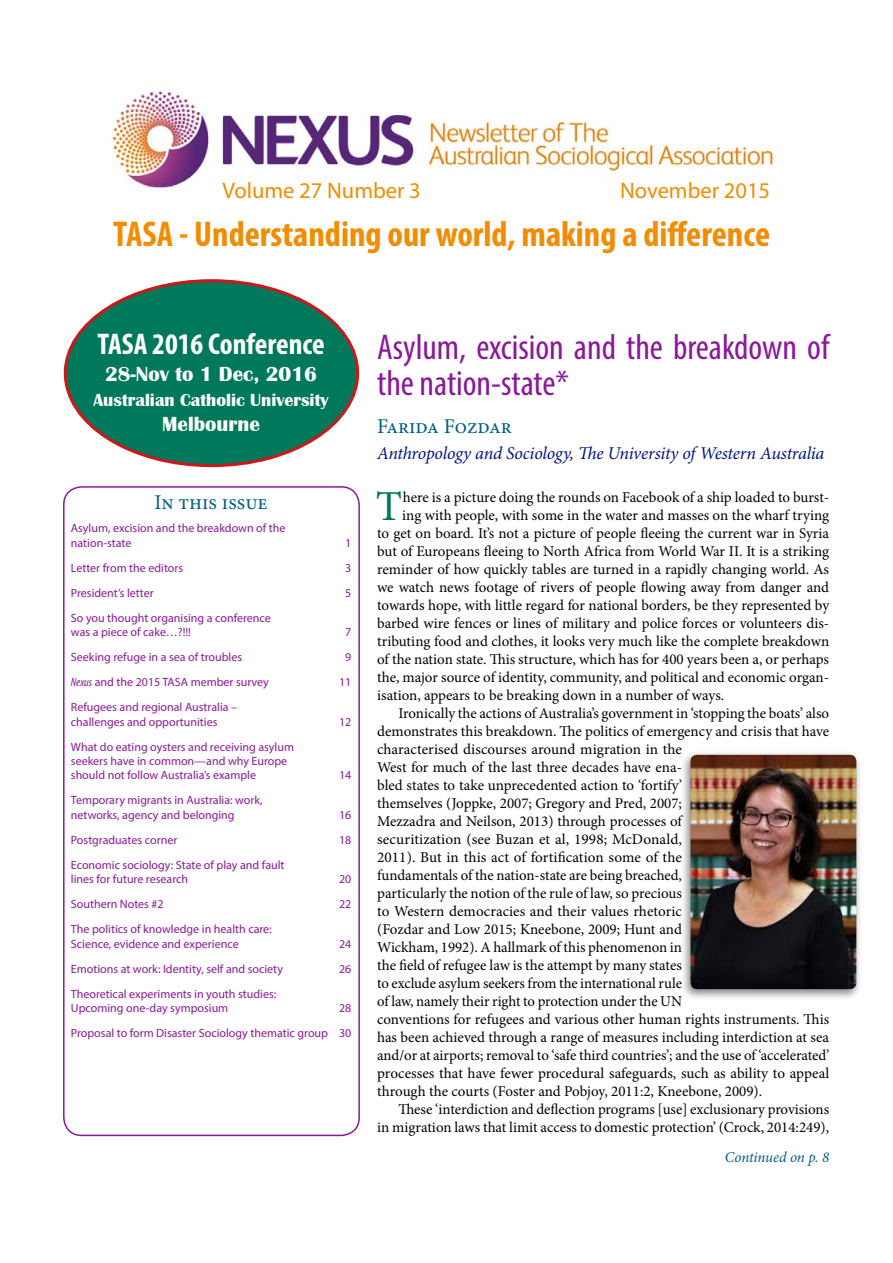
<style>
.page{position:relative;width:893px;height:1263px;background:#fff}
.page>*{position:absolute;margin:0;border:0;box-sizing:border-box;transform-origin:0 0}
.Body_text_first{font:42.75px "Minion Pro";color:#00785b}
.Story_header1{font:condensed 36px/36px "Myriad Pro";color:#8b189b}
.t1{font:700 condensed 36px "Myriad Pro";color:#f28c00}
.t2{font:700 condensed 30px "Myriad Pro";color:#fff}
.t3{font:22.5px "Myriad Pro";color:#f28c00}
.t4{font:700 21px "Britannic";color:#fff}
.Name{font:21px "Minion Pro";letter-spacing:-.005em;color:#005e85}
.In_this_issue{font:21px "Minion Pro";color:#005e85}
.Institution{font:italic 18px "Minion Pro";letter-spacing:-.015em;color:#001589}
.t5{font:700 18px "Britannic";color:#fff}
.Body_text{font:15px/18px "Minion Pro";color:#000}
.Body_text_first-2{font:15px "Minion Pro";color:#000}
.Text_subheader{font:italic 15px "Minion Pro";letter-spacing:-.01em;color:#005e85}
.TOC_text{font:12px/14.4px "Myriad Pro";color:#8b189b}
.s1{font-style:italic;font-stretch:condensed}
</style>
<div class="page">
<div style="left:679px;top:749px;width:183px;height:252px;background:#000;opacity:.5"></div>
<img style="left:690px;top:755px;width:166px;height:234px">
<img style="left:111px;top:85px;width:663px;height:103px">
<div style="left:63px;top:486px;width:297px;height:650px;border:2px solid #8b189b;border-radius:18px"></div>
<div style="left:65px;top:281px;width:293px;height:185px;background:#00785b;border-radius:50%"></div>
<p class="t3" style="left:223px;top:176px;width:200px">Volume 27 Number 3</p>
<p class="t3" style="left:620px;top:176px;width:152px">November 2015</p>
<p class="t1" style="left:113px;top:211px;width:658px">TASA - Understanding our world, making a difference</p>
<p class="t2" style="left:97px;top:325px;width:229px">TASA 2016 Conference</p>
<p class="t4" style="left:105px;top:362px;width:214px">28-Nov to 1 Dec, 2016</p>
<p class="t5" style="left:93px;top:390px;width:237px">Australian Catholic University</p>
<p class="t4" style="left:162px;top:412px;width:99px">Melbourne</p>
<p class="In_this_issue" style="left:155px;top:488px;width:115px">In this issue</p>
<p class="TOC_text" style="left:71px;top:521px;width:216px">Asylum, excision and the breakdown of the nation-state</p>
<p class="TOC_text" style="left:345px;top:535px;width:8px">1</p>
<p class="TOC_text" style="left:71px;top:560px;width:114px">Letter from the editors</p>
<p class="TOC_text" style="left:345px;top:560px;width:8px">3</p>
<p class="TOC_text" style="left:71px;top:585px;width:84px">President’s letter</p>
<p class="TOC_text" style="left:345px;top:585px;width:8px">5</p>
<p class="TOC_text" style="left:71px;top:610px;width:201px">So you thought organising a conference was a piece of cake…?!!!</p>
<p class="TOC_text" style="left:345px;top:625px;width:8px">7</p>
<p class="TOC_text" style="left:71px;top:650px;width:173px">Seeking refuge in a sea of troubles</p>
<p class="TOC_text" style="left:345px;top:650px;width:8px">9</p>
<p class="TOC_text" style="left:71px;top:675px;width:199px"><span class="s1">Nexus</span> and the 2015 TASA member survey</p>
<p class="TOC_text" style="left:339px;top:675px;width:14px">11</p>
<p class="TOC_text" style="left:71px;top:700px;width:168px">Refugees and regional Australia – challenges and opportunities</p>
<p class="TOC_text" style="left:339px;top:714px;width:14px">12</p>
<p class="TOC_text" style="left:71px;top:739px;width:225px">What do eating oysters and receiving asylum seekers have in common—and why Europe should not follow Australia’s example</p>
<p class="TOC_text" style="left:71px;top:793px;width:193px">Temporary migrants in Australia: work, networks, agency and belonging</p>
<p class="TOC_text" style="left:339px;top:768px;width:14px">14</p>
<p class="TOC_text" style="left:339px;top:807px;width:14px">16</p>
<p class="TOC_text" style="left:71px;top:832px;width:108px">Postgraduates corner</p>
<p class="TOC_text" style="left:339px;top:832px;width:14px">18</p>
<p class="TOC_text" style="left:71px;top:857px;width:215px">Economic sociology: State of play and fault lines for future research</p>
<p class="TOC_text" style="left:339px;top:872px;width:14px">20</p>
<p class="TOC_text" style="left:71px;top:897px;width:94px">Southern Notes #2</p>
<p class="TOC_text" style="left:339px;top:897px;width:14px">22</p>
<p class="TOC_text" style="left:71px;top:922px;width:202px">The politics of knowledge in health care:<br>Science, evidence and experience</p>
<p class="TOC_text" style="left:339px;top:936px;width:14px">24</p>
<p class="TOC_text" style="left:71px;top:961px;width:214px">Emotions at work: Identity, self and society</p>
<p class="TOC_text" style="left:339px;top:961px;width:14px">26</p>
<p class="TOC_text" style="left:71px;top:986px;width:207px">Theoretical experiments in youth studies:<br>Upcoming one-day symposium</p>
<p class="TOC_text" style="left:339px;top:1001px;width:14px">28</p>
<p class="TOC_text" style="left:71px;top:1026px;width:282px">Proposal to form Disaster Sociology thematic group 30</p>
<p class="Story_header1" style="left:377px;top:328px;width:454px">Asylum, excision and the breakdown of the nation-state*</p>
<p class="Name" style="left:377px;top:412px;width:136px">Farida Fozdar</p>
<p class="Institution" style="left:377px;top:440px;width:449px">Anthropology and Sociology, The University of Western Australia</p>
<p class="Body_text_first" style="left:376px;top:478px;width:28px">T</p>
<p class="Body_text_first-2" style="left:403px;top:487px;width:428px">here is a picture doing the rounds on Facebook of a ship loaded to burst-</p>
<p class="Body_text_first-2" style="left:402px;top:505px;width:428px">ing with people, with some in the water and masses on the wharf trying</p>
<p class="Body_text_first-2" style="left:377px;top:523px;width:454px">to get on board. It’s not a picture of people fleeing the current war in Syria</p>
<p class="Body_text_first-2" style="left:377px;top:541px;width:454px">but of Europeans fleeing to North Africa from World War II. It is a striking</p>
<p class="Body_text_first-2" style="left:377px;top:559px;width:453px">reminder of how quickly tables are turned in a rapidly changing world. As</p>
<p class="Body_text_first-2" style="left:377px;top:577px;width:454px">we watch news footage of rivers of people flowing away from danger and</p>
<p class="Body_text_first-2" style="left:377px;top:595px;width:454px">towards hope, with little regard for national borders, be they represented by</p>
<p class="Body_text_first-2" style="left:377px;top:613px;width:454px">barbed wire fences or lines of military and police forces or volunteers dis-</p>
<p class="Body_text_first-2" style="left:377px;top:631px;width:454px">tributing food and clothes, it looks very much like the complete breakdown</p>
<p class="Body_text_first-2" style="left:377px;top:649px;width:453px">of the nation state. This structure, which has for 400 years been a, or perhaps</p>
<p class="Body_text_first-2" style="left:377px;top:667px;width:454px">the, major source of identity, community, and political and economic organ-</p>
<p class="Body_text_first-2" style="left:377px;top:685px;width:349px">isation, appears to be breaking down in a number of ways.</p>
<p class="Body_text" style="left:377px;top:705px;width:454px;text-indent:21px">Ironically the actions of Australia’s government in ‘stopping the boats’ also demonstrates this breakdown. The politics of emergency and crisis that have characterised discourses around migration in the<br>West for much of the last three decades have ena-<br>bled states to take unprecedented action to ‘fortify’<br>themselves (Joppke, 2007; Gregory and Pred, 2007;<br>Mezzadra and Neilson, 2013) through processes of<br>securitization (see Buzan et al, 1998; McDonald,<br>2011). But in this act of fortification some of the<br>fundamentals of the nation-state are being breached,<br>particularly the notion of the rule of law, so precious<br>to Western democracies and their values rhetoric<br>(Fozdar and Low 2015; Kneebone, 2009; Hunt and<br>Wickham, 1992). A hallmark of this phenomenon in<br>the field of refugee law is the attempt by many states<br>to exclude asylum seekers from the international rule<br>of law, namely their right to protection under the UN<br>conventions for refugees and various other human rights instruments. This has been achieved through a range of measures including interdiction at sea and/or at airports; removal to ‘safe third countries’; and the use of ‘accelerated’ processes that have fewer procedural safeguards, such as ability to appeal through the courts (Foster and Pobjoy, 2011:2, Kneebone, 2009).</p>
<p class="Body_text" style="left:377px;top:1101px;width:454px;text-align:right">These ‘interdiction and deflection programs [use] exclusionary provisions<br>in migration laws that limit access to domestic protection’ (Crock, 2014:249),</p>
<p class="Text_subheader" style="left:725px;top:1147px;width:106px">Continued on p. 8</p>
</div>
